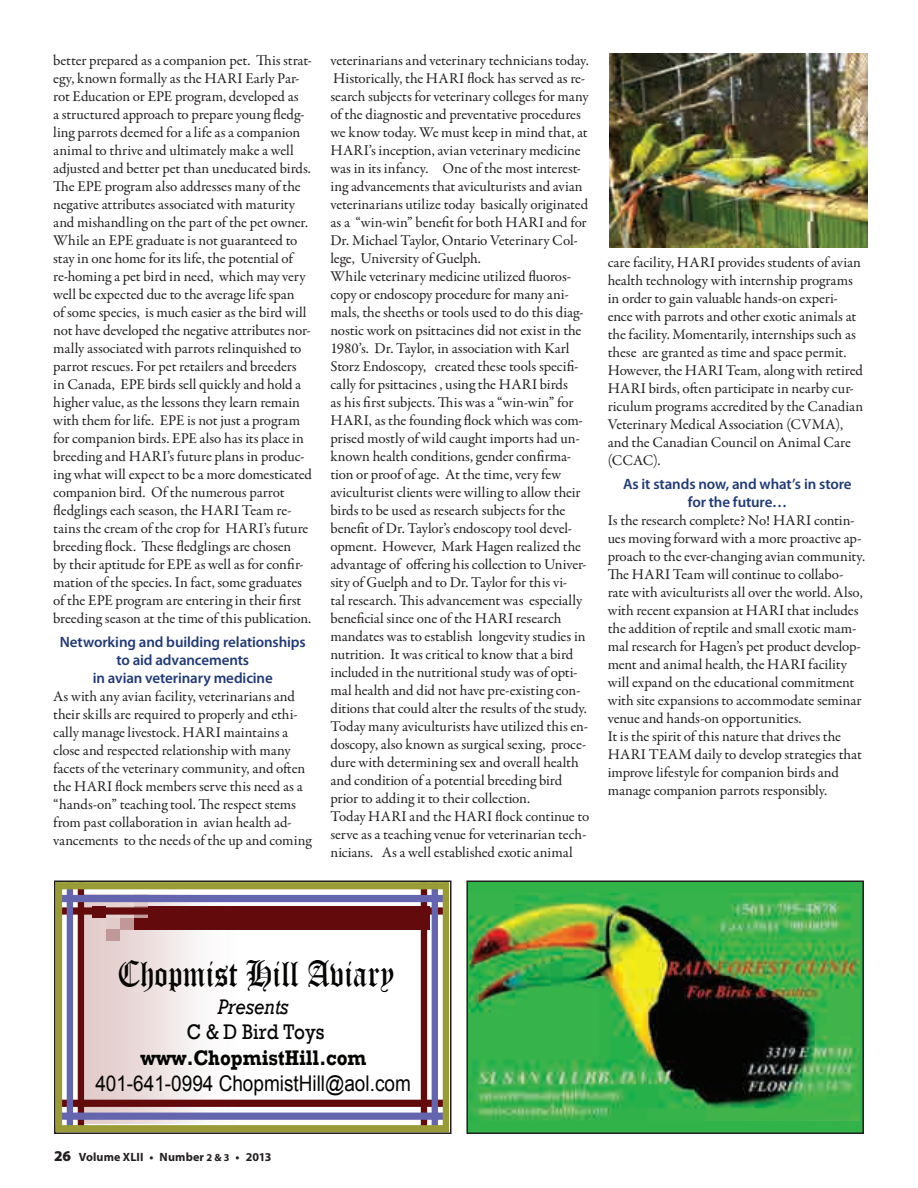
<style>
.page{position:relative;width:918px;height:1188px;background:#fff}
.page>*{position:absolute;margin:0;border:0;box-sizing:border-box;transform-origin:0 0}
.t1{font:36px "Old English Text";color:#040503;scale:.88 1}
.t2{font:21.6px "Arial";color:#040503;scale:.88 1}
.t3{font:700 21.6px "Rockwell";color:#040503;scale:.88 1}
.t4{font:21.6px "Rockwell";color:#040503;scale:.88 1}
.t5{font:italic 21.6px "Rockwell";color:#040503;scale:.88 1}
.t6{font:15px/18px "Garamond Premr Pro";letter-spacing:-.005em;color:#231f20}
.t7{font:600 15px/18px "Myriad Pro";letter-spacing:-.01em;color:#213a77;text-align:center}
.t8{font:700 12px "Myriad Pro";letter-spacing:.015em;color:#231f20}
.s1{font-weight:900;font-size:15px}
.s2{font-size:10.5px}
</style>
<div class="page">
<img style="left:609px;top:54px;width:258px;height:193px">
<img style="left:84px;top:902px;width:177px;height:222px">
<div style="left:134px;top:906px;width:295px;height:24px;background:#630a0c"></div>
<svg style="left:134px;top:906px;width:14px;height:12px"></svg>
<svg style="left:134px;top:902px;width:14px;height:4px"></svg>
<svg style="left:120px;top:906px;width:14px;height:12px"></svg>
<div style="left:106px;top:918px;width:14px;height:12px;background:#e1cccb"></div>
<div style="left:120px;top:918px;width:14px;height:12px;background:#c19898"></div>
<div style="left:106px;top:930px;width:14px;height:11px;background:#c19898"></div>
<div style="left:92px;top:906px;width:14px;height:12px;background:#630a0c"></div>
<div style="left:56px;top:1100px;width:392px;height:7px;background:#630a0c"></div>
<div style="left:421px;top:883px;width:6px;height:249px;background:#630a0c"></div>
<div style="left:56px;top:908px;width:392px;height:6px;background:#630a0c"></div>
<div style="left:78px;top:883px;width:6px;height:249px;background:#630a0c"></div>
<div style="left:56px;top:1113px;width:392px;height:7px;background:#6465ae"></div>
<div style="left:67px;top:883px;width:6px;height:249px;background:#6465ae"></div>
<div style="left:431px;top:883px;width:7px;height:249px;background:#6465ae"></div>
<div style="left:56px;top:895px;width:392px;height:7px;background:#6465ae"></div>
<div style="left:443px;top:882px;width:6px;height:250px;background:#999b37"></div>
<div style="left:56px;top:882px;width:393px;height:7px;background:#999b37"></div>
<div style="left:56px;top:882px;width:6px;height:250px;background:#999b37"></div>
<div style="left:56px;top:1125px;width:393px;height:7px;background:#999b37"></div>
<div style="left:54px;top:880px;width:398px;height:254px;border:2px solid #231f20"></div>
<div style="left:467px;top:881px;width:396px;height:252px;background:#32b34a"></div>
<div style="left:466px;top:880px;width:398px;height:254px;border:2px solid #231f20"></div>
<img style="left:469px;top:894px;width:390px;height:227px">
<p class="t6" style="left:53px;top:52px;width:260px">better prepared as a companion pet. This strat&shy;egy, known formally as the HARI Early Par&shy;rot Education or EPE program, developed as<br>a structured approach to prepare young fledg&shy;ling parrots deemed for a life as a companion animal to thrive and ultimately make a well adjusted and better pet than uneducated birds.<br>The EPE program also addresses many of the negative attributes associated with maturity and mishandling on the part of the pet owner.<br>While an EPE graduate is not guaranteed to stay in one home for its life, the potential of re-homing a pet bird in need, which may very well be expected due to the average life span<br>of some species, is much easier as the bird will not have developed the negative attributes nor&shy;mally associated with parrots relinquished to parrot rescues. For pet retailers and breeders<br>in Canada, EPE birds sell quickly and hold a higher value, as the lessons they learn remain with them for life. EPE is not just a program for companion birds. EPE also has its place in breeding and HARI’s future plans in produc&shy;ing what will expect to be a more domesticated companion bird. Of the numerous parrot fledglings each season, the HARI Team re&shy;tains the cream of the crop for HARI’s future breeding flock. These fledglings are chosen<br>by their aptitude for EPE as well as for confir&shy;mation of the species. In fact, some graduates of the EPE program are entering in their first breeding season at the time of this publication.</p>
<p class="t7" style="left:60px;top:632px;width:247px">Networking and building relationships to aid advancements<br>in avian veterinary medicine</p>
<p class="t6" style="left:53px;top:688px;width:260px">As with any avian facility, veterinarians and their skills are required to properly and ethi&shy;cally manage livestock. HARI maintains a close and respected relationship with many facets of the veterinary community, and often the HARI flock members serve this need as a “hands-on” teaching tool. The respect stems from past collaboration in avian health ad&shy;vancements to the needs of the up and coming</p>
<p class="t6" style="left:330px;top:52px;width:260px">veterinarians and veterinary technicians today.<br>Historically, the HARI flock has served as re&shy;search subjects for veterinary colleges for many of the diagnostic and preventative procedures we know today. We must keep in mind that, at HARI’s inception, avian veterinary medicine was in its infancy. One of the most interest&shy;ing advancements that aviculturists and avian veterinarians utilize today basically originated as a “win-win” benefit for both HARI and for Dr. Michael Taylor, Ontario Veterinary Col&shy;lege, University of Guelph.<br>While veterinary medicine utilized fluoros&shy;copy or endoscopy procedure for many ani&shy;mals, the sheeths or tools used to do this diag&shy;nostic work on psittacines did not exist in the 1980’s. Dr. Taylor, in association with Karl Storz Endoscopy, created these tools specifi&shy;cally for psittacines , using the HARI birds<br>as his first subjects. This was a “win-win” for HARI, as the founding flock which was com&shy;prised mostly of wild caught imports had un&shy;known health conditions, gender confirma&shy;tion or proof of age. At the time, very few aviculturist clients were willing to allow their birds to be used as research subjects for the benefit of Dr. Taylor’s endoscopy tool devel&shy;opment. However, Mark Hagen realized the advantage of offering his collection to Univer&shy;sity of Guelph and to Dr. Taylor for this vi-<br>tal research. This advancement was especially beneficial since one of the HARI research mandates was to establish longevity studies in nutrition. It was critical to know that a bird included in the nutritional study was of opti&shy;mal health and did not have pre-existing con&shy;ditions that could alter the results of the study.<br>Today many aviculturists have utilized this en&shy;doscopy, also known as surgical sexing, proce&shy;dure with determining sex and overall health and condition of a potential breeding bird prior to adding it to their collection.<br>Today HARI and the HARI flock continue to serve as a teaching venue for veterinarian tech&shy;nicians. As a well established exotic animal</p>
<p class="t6" style="left:608px;top:254px;width:257px">care facility, HARI provides students of avian health technology with internship programs in order to gain valuable hands-on experi&shy;ence with parrots and other exotic animals at the facility. Momentarily, internships such as these are granted as time and space permit.<br>However, the HARI Team, along with retired HARI birds, often participate in nearby cur&shy;riculum programs accredited by the Canadian Veterinary Medical Association (CVMA), and the Canadian Council on Animal Care (CCAC).</p>
<p class="t7" style="left:623px;top:475px;width:230px">As it stands now, and what’s in store for the future…</p>
<p class="t6" style="left:608px;top:512px;width:259px">Is the research complete? No! HARI contin&shy;ues moving forward with a more proactive ap&shy;proach to the ever-changing avian community.<br>The HARI Team will continue to collabo&shy;rate with aviculturists all over the world. Also, with recent expansion at HARI that includes the addition of reptile and small exotic mam&shy;mal research for Hagen’s pet product develop&shy;ment and animal health, the HARI facility will expand on the educational commitment with site expansions to accommodate seminar venue and hands-on opportunities.<br>It is the spirit of this nature that drives the HARI TEAM daily to develop strategies that improve lifestyle for companion birds and manage companion parrots responsibly.</p>
<h1 class="t1" style="left:117px;top:950px;width:316px">Chopmist Hill Aviary</h1>
<h2 class="t5" style="left:218px;top:994px;width:82px">Presents</h2>
<h2 class="t4" style="left:187px;top:1019px;width:158px">C &amp; D Bird Toys</h2>
<h2 class="t3" style="left:140px;top:1044px;width:258px">www.ChopmistHill.com</h2>
<h2 class="t2" style="left:95px;top:1069px;width:360px">401-641-0994 ChopmistHill@aol.com</h2>
<p class="t8" style="left:54px;top:1149px;width:219px"><span class="s1">26</span> Volume XLII • Number <span class="s2">2 &amp; 3</span> • 2013</p>
</div>
